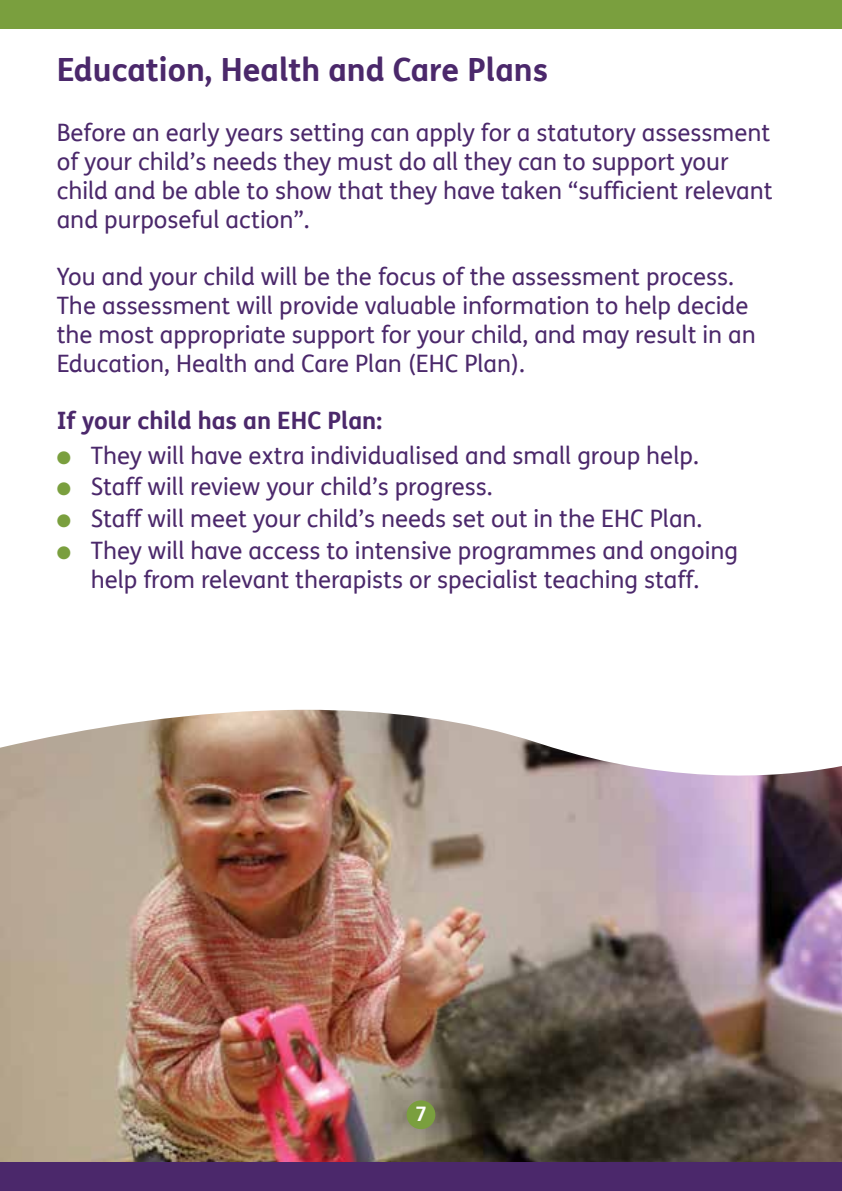
<style>
.page{position:relative;width:842px;height:1191px;background:#fff}
.page>*{position:absolute;margin:0;border:0;box-sizing:border-box;transform-origin:0 0}
.t1{font:700 32px "FS Me";color:#4b286b}
.t2{font:24px/28.8px "FS Me";color:#4b286b}
.t3{font:700 24px "FS Me";color:#4b286b}
.t4{font:700 20px "FS Me";color:#fff}
.s1{color:#7a9f3e}
</style>
<div class="page">
<img style="left:0;top:710px;width:842px;height:452px">
<div style="left:0;top:0;width:842px;height:29px;background:#7a9f3e"></div>
<div style="left:0;top:1162px;width:842px;height:29px;background:#4b286b"></div>
<div style="left:407px;top:1100px;width:28px;height:29px;background:#7a9f3e;border-radius:50%"></div>
<h1 class="t1" style="left:57px;top:49px;width:493px">Education, Health and Care Plans</h1>
<p class="t2" style="left:57px;top:119px;width:717px">Before an early years setting can apply for a statutory assessment of your child’s needs they must do all they can to support your child and be able to show that they have taken “sufficient relevant and purposeful action”.</p>
<p class="t2" style="left:57px;top:263px;width:701px">You and your child will be the focus of the assessment process.<br>The assessment will provide valuable information to help decide the most appropriate support for your child, and may result in an Education, Health and Care Plan (EHC Plan).</p>
<p class="t3" style="left:57px;top:406px;width:327px">If your child has an EHC Plan:</p>
<p class="t2" style="left:57px;top:441px;width:644px"><span class="s1">●</span> They will have extra individualised and small group help.</p>
<p class="t2" style="left:57px;top:473px;width:437px"><span class="s1">●</span> Staff will review your child’s progress.</p>
<p class="t2" style="left:57px;top:505px;width:647px"><span class="s1">●</span> Staff will meet your child’s needs set out in the EHC Plan.</p>
<p class="t2" style="left:57px;top:536px;width:683px;text-align:center"><span class="s1">●</span> They will have access to intensive programmes and ongoing help from relevant therapists or specialist teaching staff.</p>
<p class="t4" style="left:415px;top:1101px;width:13px">7</p>
</div>
